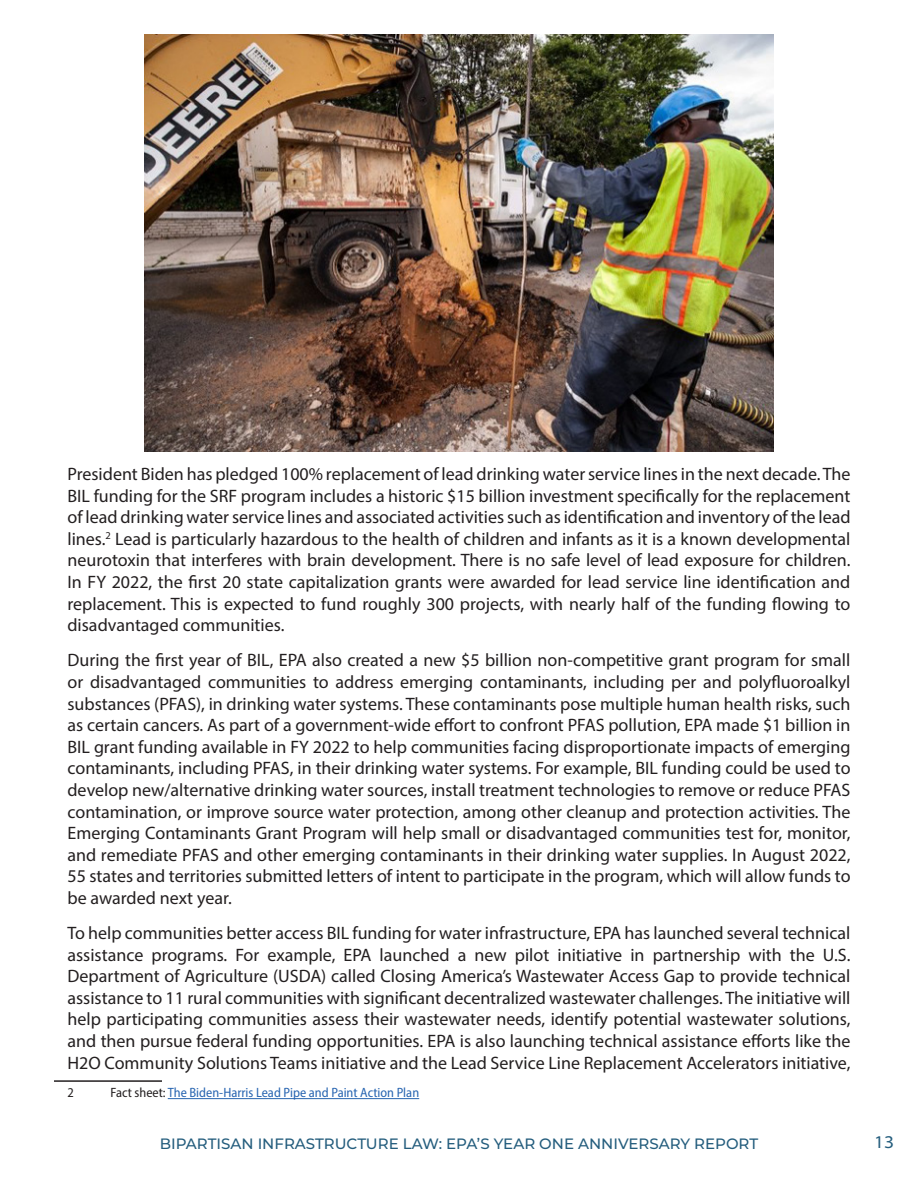
<style>
.page{position:relative;width:918px;height:1188px;background:#fff}
.page>*{position:absolute;margin:0;border:0;box-sizing:border-box;transform-origin:0 0}
.Body_Text_12_pts{font:18px/21.6px "Myriad Pro";color:#231f20;text-align:justify}
.t1{font:semi-expanded 18px "Myriad Pro";color:#245d7d}
.t2{font:500 15px "Montserrat";color:#245d7d}
.footnotes{font:semi-condensed 13.5px "Myriad Pro";color:#2865b1}
.footnotes-2{font:semi-condensed 13.5px "Myriad Pro";color:#231f20}
.s1{color:#231f20}
</style>
<div class="page">
<hr style="left:54px;top:1080px;width:108px;height:2px;background:#231f20">
<hr style="left:168px;top:1098px;width:251px;height:1px;background:#2865b1">
<img style="left:145px;top:35px;width:628px;height:417px">
<p class="Body_Text_12_pts" style="left:68px;top:463px;width:785px">President Biden has pledged 100% replacement of lead drinking water service lines in the next decade. The BIL funding for the SRF program includes a historic $15 billion investment specifically for the replacement of lead drinking water service lines and associated activities such as identification and inventory of the lead lines.<sup>2</sup> Lead is particularly hazardous to the health of children and infants as it is a known developmental neurotoxin that interferes with brain development. There is no safe level of lead exposure for children.<br>In FY 2022, the first 20 state capitalization grants were awarded for lead service line identification and replacement. This is expected to fund roughly 300 projects, with nearly half of the funding flowing to disadvantaged communities.</p>
<p class="Body_Text_12_pts" style="left:68px;top:649px;width:785px">During the first year of BIL, EPA also created a new $5 billion non-competitive grant program for small or disadvantaged communities to address emerging contaminants, including per and polyfluoroalkyl substances (PFAS), in drinking water systems. These contaminants pose multiple human health risks, such as certain cancers. As part of a government-wide effort to confront PFAS pollution, EPA made $1 billion in BIL grant funding available in FY 2022 to help communities facing disproportionate impacts of emerging contaminants, including PFAS, in their drinking water systems. For example, BIL funding could be used to develop new/alternative drinking water sources, install treatment technologies to remove or reduce PFAS contamination, or improve source water protection, among other cleanup and protection activities. The Emerging Contaminants Grant Program will help small or disadvantaged communities test for, monitor, and remediate PFAS and other emerging contaminants in their drinking water supplies. In August 2022, 55 states and territories submitted letters of intent to participate in the program, which will allow funds to be awarded next year.</p>
<p class="Body_Text_12_pts" style="left:68px;top:922px;width:785px">To help communities better access BIL funding for water infrastructure, EPA has launched several technical assistance programs. For example, EPA launched a new pilot initiative in partnership with the U.S.<br>Department of Agriculture (USDA) called Closing America’s Wastewater Access Gap to provide technical assistance to 11 rural communities with significant decentralized wastewater challenges. The initiative will help participating communities assess their wastewater needs, identify potential wastewater solutions, and then pursue federal funding opportunities. EPA is also launching technical assistance efforts like the H2O Community Solutions Teams initiative and the Lead Service Line Replacement Accelerators initiative,</p>
<p class="footnotes-2" style="left:68px;top:1084px;width:8px">2</p>
<p class="footnotes" style="left:111px;top:1084px;width:310px"><span class="s1">Fact sheet:</span> The Biden-Harris Lead Pipe and Paint Action Plan</p>
<p class="t2" style="left:160px;top:1133px;width:600px">BIPARTISAN INFRASTRUCTURE LAW: EPA’S YEAR ONE ANNIVERSARY REPORT</p>
<p class="t1" style="left:874px;top:1130px;width:22px">13</p>
</div>
